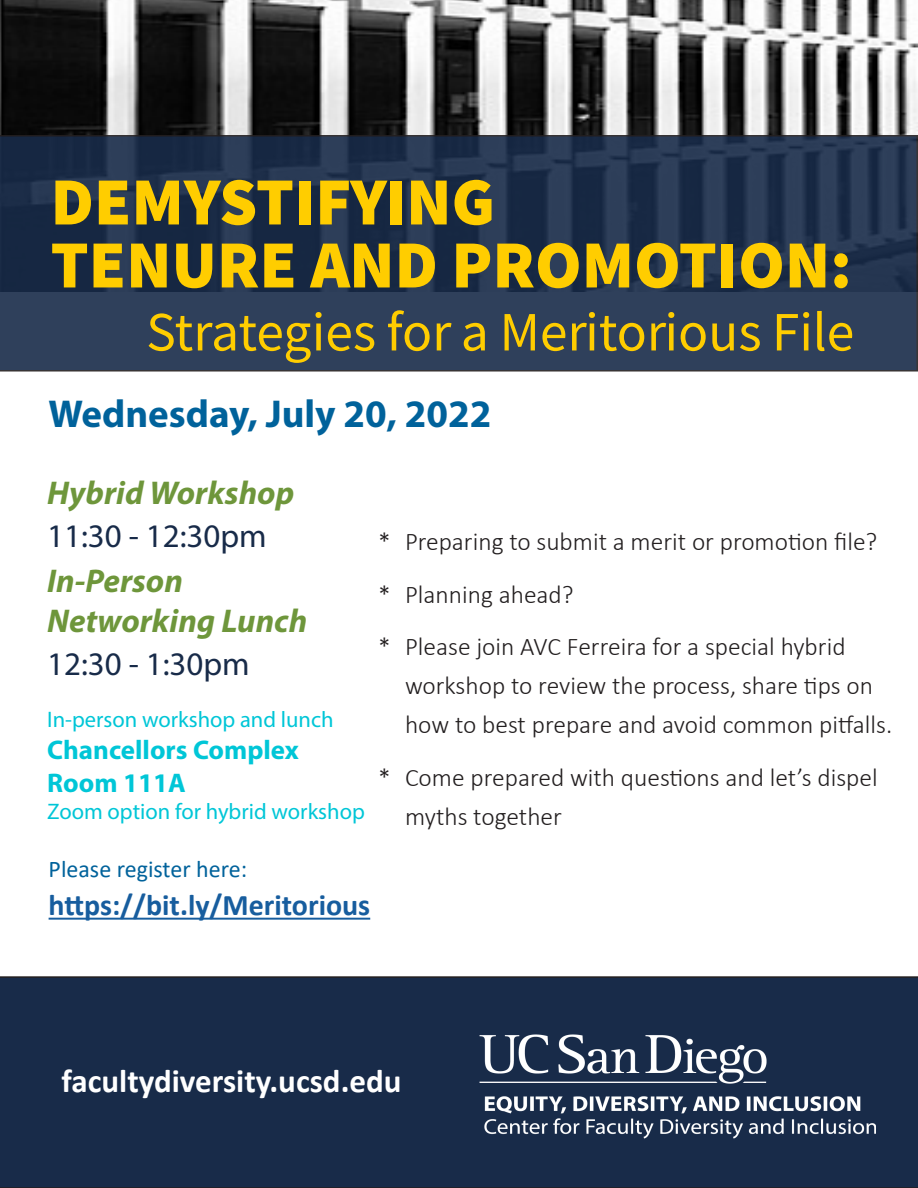
<style>
.page{position:relative;width:918px;height:1188px;background:#fff}
.page>*{position:absolute;margin:0;border:0;box-sizing:border-box;transform-origin:0 0}
.t1{font:67.5px/63px "Source Sans Variable";color:#ffcd00}
.t2{font:55.5px "Source Sans Variable";color:#ffcd00}
.t3{font:700 39px "Myriad Pro";color:#00629b}
.t4{font:italic 700 33px/43.2px "Myriad Pro";color:#6e963b}
.t5{font:700 33px "Calibri";color:#fff}
.t6{font:33px "Myriad Pro";color:#182b49}
.t7{font:700 30px "Calibri";color:#175d9e}
.t8{font:700 27px/32.4px "Myriad Pro";color:#00c6d7}
.t9{font:300 25.5px/39px "Calibri";color:#231f20}
.t10{font:24px "Calibri";color:#00629b}
.t11{font:22.5px "Myriad Pro";color:#00c6d7}
.s1{font-weight:400;font-style:normal;color:#182b49}
</style>
<div class="page">
<img style="left:0;top:0;width:918px;height:135px">
<svg style="left:0;top:135px;width:918px;height:237px;background:#253650"></svg>
<div style="left:0;top:976px;width:918px;height:212px;background:#182b49"></div>
<img style="left:480px;top:1034px;width:396px;height:105px">
<hr style="left:49px;top:918px;width:321px;height:2px;background:#175d9e">
<p class="t1" style="left:51px;top:171px;width:803px">DEMYSTIFYING<br>TENURE AND PROMOTION:</p>
<p class="t2" style="left:146px;top:299px;width:710px">Strategies for a Meritorious File</p>
<p class="t3" style="left:49px;top:389px;width:444px">Wednesday, July 20, 2022</p>
<p class="t4" style="left:47px;top:470px;width:249px">Hybrid Workshop<br><span class="s1">11:30 - 12:30pm</span></p>
<p class="t4" style="left:47px;top:560px;width:262px;line-height:39.6px">In-Person<br>Networking Lunch</p>
<p class="t6" style="left:47px;top:644px;width:204px">12:30 - 1:30pm</p>
<p class="t11" style="left:47px;top:706px;width:288px">In-person workshop and lunch</p>
<p class="t8" style="left:47px;top:733px;width:253px">Chancellors Complex<br>Room 111A</p>
<p class="t11" style="left:47px;top:797px;width:319px">Zoom option for hybrid workshop</p>
<p class="t9" style="left:378px;top:522px;width:501px">* Preparing to submit a merit or promotion file?</p>
<p class="t9" style="left:378px;top:575px;width:197px">* Planning ahead?</p>
<p class="t9" style="left:405px;top:627px;width:489px;text-indent:-27px">* Please join AVC Ferreira for a special hybrid workshop to review the process, share tips on how to best prepare and avoid common pitfalls.</p>
<p class="t9" style="left:405px;top:758px;width:474px;text-indent:-27px">* Come prepared with questions and let’s dispel myths together</p>
<p class="t10" style="left:49px;top:852px;width:200px">Please register here:</p>
<p class="t7" style="left:49px;top:884px;width:323px">https://bit.ly/Meritorious</p>
<p class="t5" style="left:62px;top:1058px;width:341px">facultydiversity.ucsd.edu</p>
</div>
